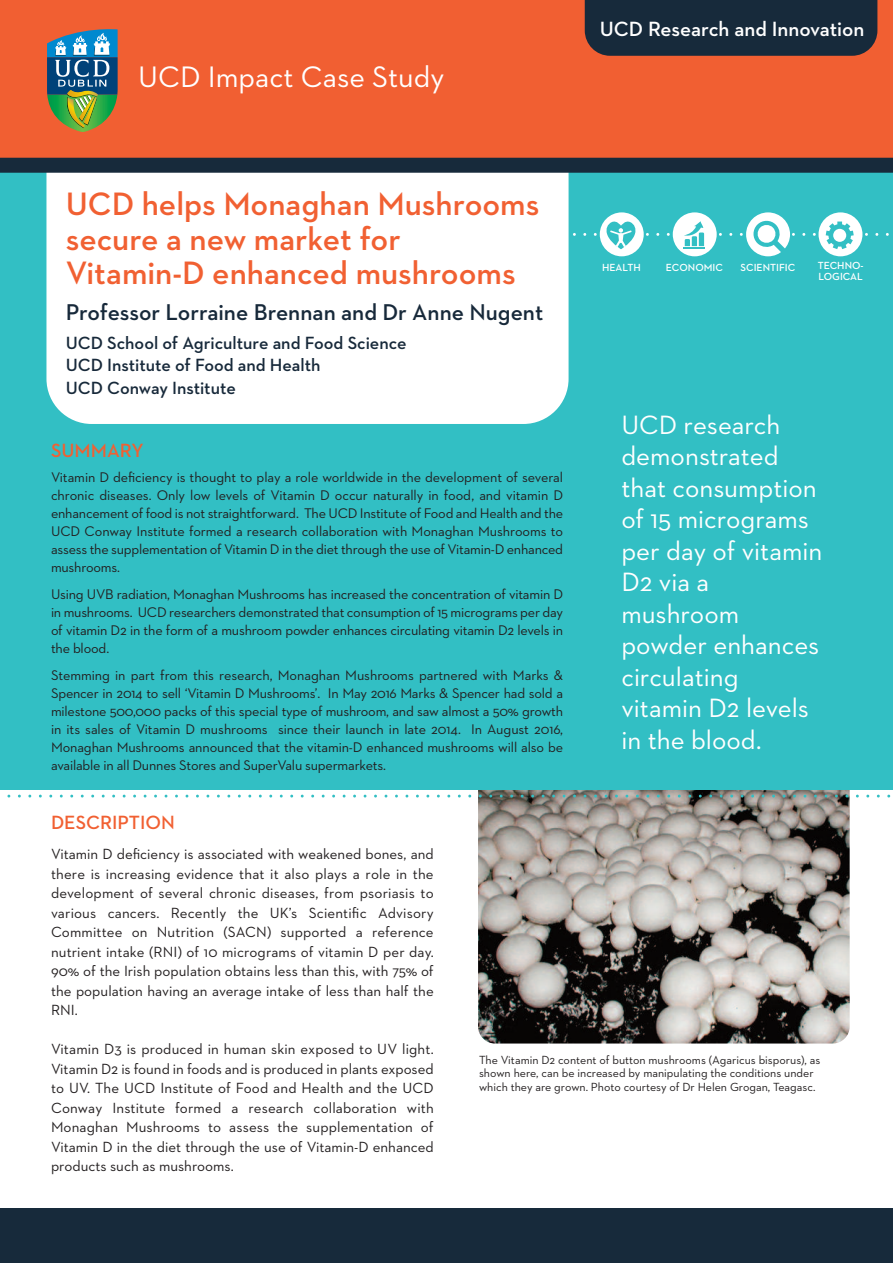
<style>
.page{position:relative;width:893px;height:1263px;background:#fff}
.page>*{position:absolute;margin:0;border:0;box-sizing:border-box;transform-origin:0 0}
.t1{font:600 33px/34.5px "Neutraface 2 Text";color:#f16032}
.t2{font:30.15px "Neutraface 2 Text";color:#fff}
.t3{font:27px/31.5px "Neutraface 2 Text";color:#fff}
.t4{font:600 23.25px "Neutraface 2 Text";color:#17293a}
.t5{font:600 21px "Neutraface 2 Text";color:#fff}
.t6{font:600 19.5px "Neutraface 2 Text";color:#f16032}
.t7{font:600 18px/22.5px "Neutraface 2 Text";color:#17293a}
.t8{font:15px/19.5px "Neutraface 2 Text";color:#231f20;text-align:justify}
.t9{font:14.25px/18px "Neutraface 2 Text";letter-spacing:-.015em;color:#231f20;text-align:justify}
.t10{font:12px/13.5px "Neutraface 2 Text";color:#231f20}
.t11{font:600 10.5px/10.5px "Neutraface 2 Text";color:#fff}
</style>
<div class="page">
<img style="left:478px;top:756px;width:372px;height:287px;border-radius:17px">
<div style="left:0;top:162px;width:892px;height:628px;background:#32bfc4"></div>
<div style="left:46px;top:87px;width:523px;height:337px;background:#fff;border-radius:45px"></div>
<div style="left:0;top:0;width:892px;height:162px;background:#f15f32"></div>
<img style="left:47px;top:29px;width:71px;height:103px">
<div style="left:0;top:158px;width:892px;height:15px;background:#172a3b"></div>
<div style="left:0;top:1208px;width:892px;height:54px;background:#172a3b"></div>
<div style="left:585px;top:0;width:292px;height:56px;background:#172a3b"></div>
<svg style="left:7px;top:794px;width:884px;height:3px"></svg>
<div style="left:746px;top:212px;width:44px;height:44px;background:#fff;border-radius:50%"></div>
<div style="left:818px;top:212px;width:44px;height:44px;background:#fff;border-radius:50%"></div>
<div style="left:673px;top:212px;width:44px;height:44px;background:#fff;border-radius:50%"></div>
<div style="left:600px;top:212px;width:44px;height:44px;background:#fff;border-radius:50%"></div>
<svg style="left:574px;top:220px;width:315px;height:37px"></svg>
<hr style="left:684px;top:247px;width:21px;height:2px;background:#32bfc4">
<h2 class="t2" style="left:138px;top:65px;width:307px">UCD Impact Case Study</h2>
<h3 class="t5" style="left:600px;top:20px;width:266px">UCD Research and Innovation</h3>
<h1 class="t1" style="left:66px;top:190px;width:475px">UCD helps Monaghan Mushrooms secure a new market for<br>Vitamin-D enhanced mushrooms</h1>
<h3 class="t4" style="left:66px;top:304px;width:479px">Professor Lorraine Brennan and Dr Anne Nugent</h3>
<p class="t7" style="left:66px;top:333px;width:343px">UCD School of Agriculture and Food Science<br>UCD Institute of Food and Health<br>UCD Conway Institute</p>
<h3 class="t6" style="left:51px;top:443px;width:94px">SUMMARY</h3>
<p class="t9" style="left:51px;top:470px;width:514px">Vitamin D deficiency is thought to play a role worldwide in the development of several chronic diseases. Only low levels of Vitamin D occur naturally in food, and vitamin D enhancement of food is not straightforward. The UCD Institute of Food and Health and the UCD Conway Institute formed a research collaboration with Monaghan Mushrooms to assess the supplementation of Vitamin D in the diet through the use of Vitamin-D enhanced mushrooms.</p>
<p class="t9" style="left:51px;top:587px;width:514px">Using UVB radiation, Monaghan Mushrooms has increased the concentration of vitamin D in mushrooms. UCD researchers demonstrated that consumption of 15 micrograms per day of vitamin D2 in the form of a mushroom powder enhances circulating vitamin D2 levels in the blood.</p>
<p class="t9" style="left:51px;top:668px;width:514px">Stemming in part from this research, Monaghan Mushrooms partnered with Marks &amp; Spencer in 2014 to sell ‘Vitamin D Mushrooms’. In May 2016 Marks &amp; Spencer had sold a milestone 500,000 packs of this special type of mushroom, and saw almost a 50% growth in its sales of Vitamin D mushrooms since their launch in late 2014. In August 2016, Monaghan Mushrooms announced that the vitamin-D enhanced mushrooms will also be available in all Dunnes Stores and SuperValu supermarkets.</p>
<h3 class="t6" style="left:51px;top:814px;width:125px">DESCRIPTION</h3>
<p class="t11" style="left:602px;top:263px;width:40px">HEALTH</p>
<p class="t11" style="left:666px;top:263px;width:58px">ECONOMIC</p>
<p class="t11" style="left:818px;top:261px;width:47px">TECHNO-<br>LOGICAL</p>
<p class="t11" style="left:741px;top:263px;width:56px">SCIENTIFIC</p>
<h3 class="t3" style="left:621px;top:411px;width:203px">UCD research demonstrated that consumption of 15 micrograms per day of vitamin<br>D2 via a mushroom powder enhances circulating vitamin D2 levels in the blood.</h3>
<p class="t8" style="left:51px;top:845px;width:384px">Vitamin D deficiency is associated with weakened bones, and there is increasing evidence that it also plays a role in the development of several chronic diseases, from psoriasis to various cancers. Recently the UK’s Scientific Advisory Committee on Nutrition (SACN) supported a reference nutrient intake (RNI) of 10 micrograms of vitamin D per day.<br>90% of the Irish population obtains less than this, with 75% of the population having an average intake of less than half the RNI.</p>
<p class="t8" style="left:51px;top:1040px;width:384px">Vitamin D3 is produced in human skin exposed to UV light.<br>Vitamin D2 is found in foods and is produced in plants exposed to UV. The UCD Institute of Food and Health and the UCD Conway Institute formed a research collaboration with Monaghan Mushrooms to assess the supplementation of Vitamin D in the diet through the use of Vitamin-D enhanced products such as mushrooms.</p>
<p class="t10" style="left:479px;top:1054px;width:343px">The Vitamin D2 content of button mushrooms (Agaricus bisporus), as shown here, can be increased by manipulating the conditions under which they are grown. Photo courtesy of Dr Helen Grogan, Teagasc.</p>
</div>
